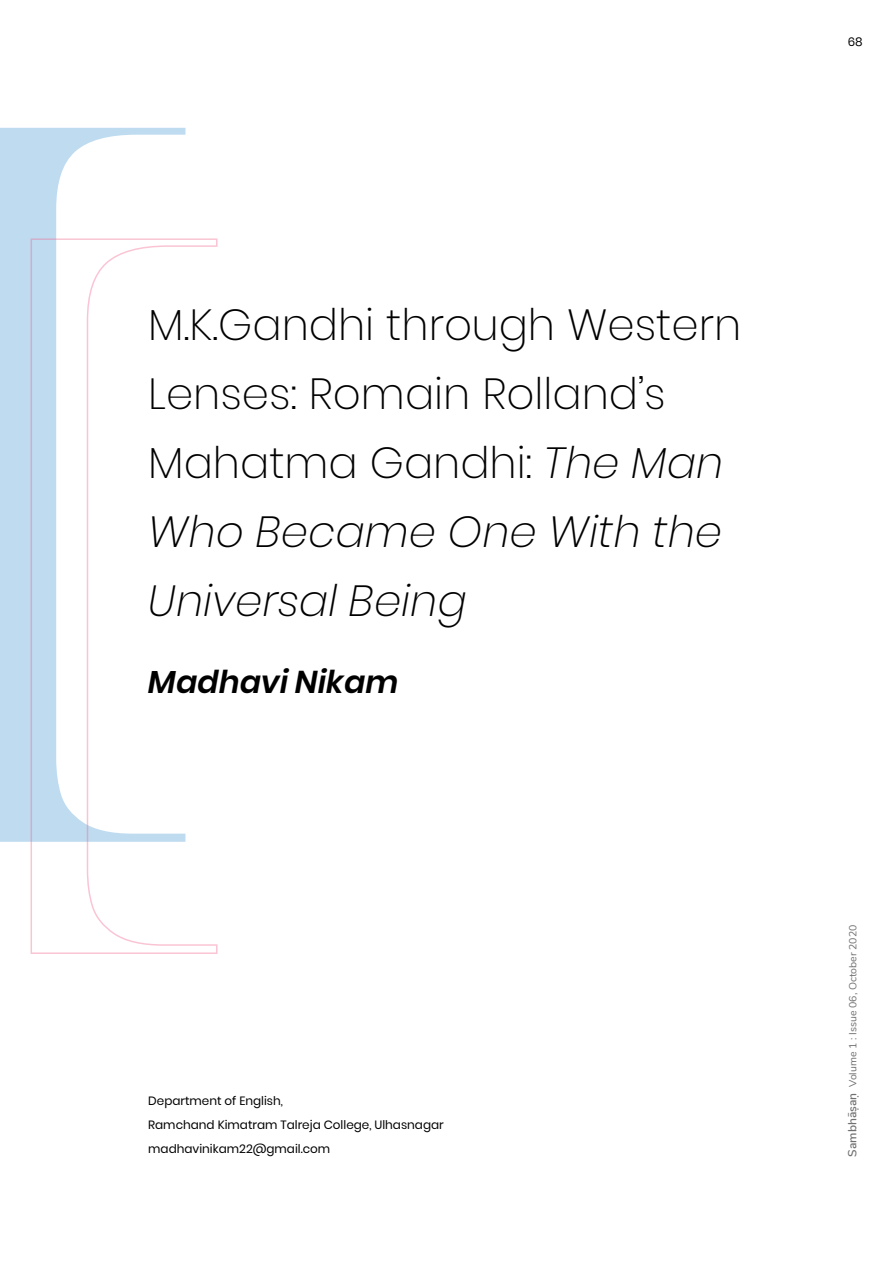
<style>
.page{position:relative;width:893px;height:1263px;background:#fff}
.page>*{position:absolute;margin:0;border:0;box-sizing:border-box;transform-origin:0 0}
.t1{font:200 43.5px/69px "Poppins";color:#000}
.t2{font:italic 600 31.5px "Poppins";color:#000}
.t3{font:12px/24px "Poppins";color:#000}
.t4{font:10.5px "Nunito";color:#707070}
.s1{font-style:italic}
.s2{font-weight:600;font-size:12px}
</style>
<div class="page">
<svg style="left:0;top:128px;width:185px;height:714px;fill:#bedbf0"></svg>
<svg style="left:30px;top:238px;width:188px;height:716px"></svg>
<p class="t1" style="left:148px;top:291px;width:595px">M.K.Gandhi through Western<br>Lenses: Romain Rolland’s<br>Mahatma Gandhi: <span class="s1">The Man<br>Who Became One With the<br>Universal Being</span></p>
<p class="t2" style="left:148px;top:664px;width:252px">Madhavi Nikam</p>
<p class="t3" style="left:148px;top:1089px;width:297px">Department of English,<br>Ramchand Kimatram Talreja College, Ulhasnagar madhavinikam22@gmail.com</p>
<p class="t3" style="left:848px;top:29px;width:16px">68</p>
<p class="t4" style="left:845px;top:1156px;width:233px;rotate:-90deg"><span class="s2">Sambhāṣaṇ</span> Volume 1 : Issue 06, October 2020</p>
</div>
